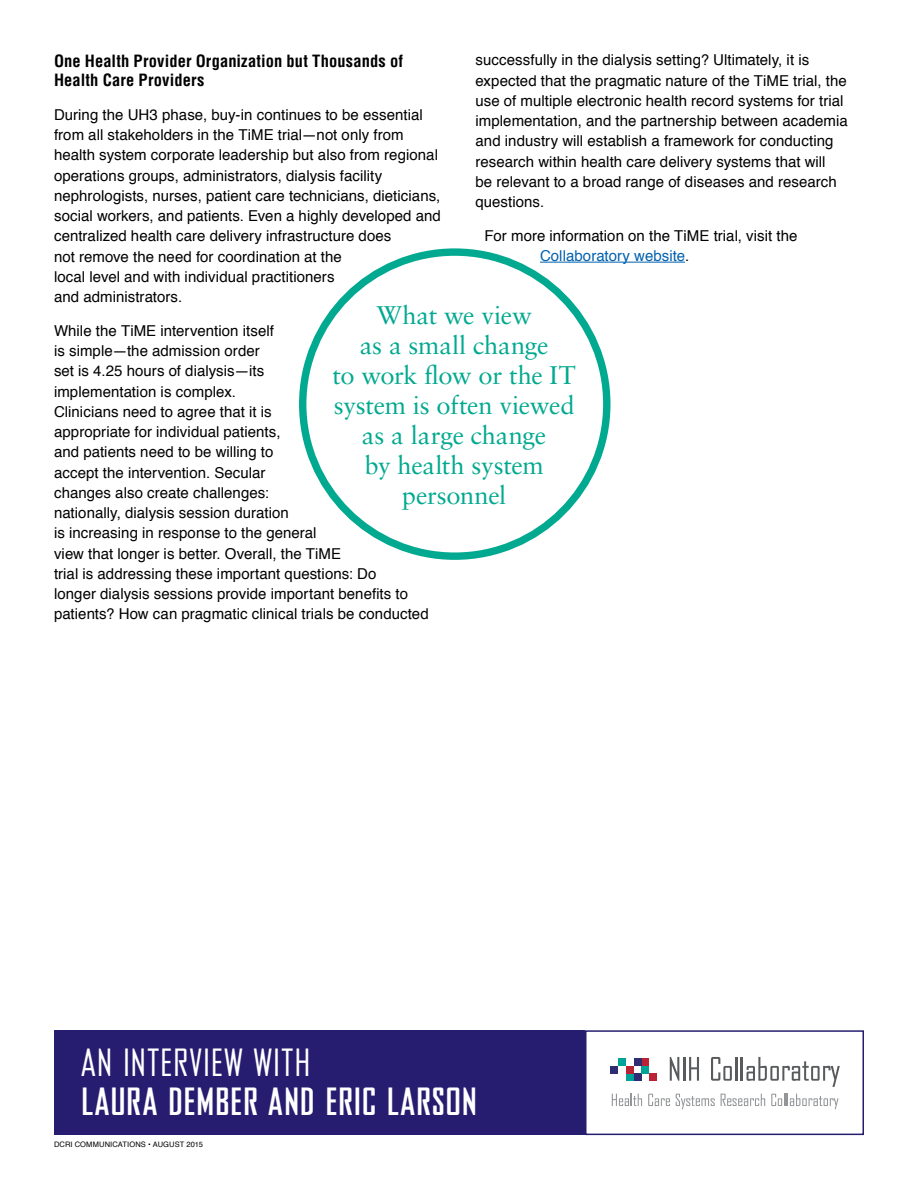
<style>
.page{position:relative;width:918px;height:1188px;background:#fff}
.page>*{position:absolute;margin:0;border:0;box-sizing:border-box;transform-origin:0 0}
.t1{font:700 36px "Bureau Agency";letter-spacing:.03em;color:#fff}
.t2{font:36px "Bureau Agency";letter-spacing:.04em;color:#fff}
.t3{font:25.5px/30px "Sabon";letter-spacing:-.01em;color:#00a98f;text-align:center}
.t4{font:700 condensed 16.5px/19.5px "Helvetica";letter-spacing:.01em;color:#000}
.t5{font:15px/20.2px "Helvetica";letter-spacing:.005em;color:#000}
.t6{font:7.5px "Helvetica";letter-spacing:.015em;color:#000}
.s1{color:#0060ae}
</style>
<div class="page">
<div style="left:54px;top:1030px;width:531px;height:105px;background:#271d70"></div>
<div style="left:585px;top:1030px;width:279px;height:105px;background:#fff;border:2px solid #271d70"></div>
<hr style="left:540px;top:262px;width:145px;height:1px;background:#0060ae">
<div style="left:299px;top:248px;width:311px;height:312px;border:7px solid #00a98f;border-radius:50%"></div>
<svg style="left:612px;top:1094px;width:30px;height:12px"></svg>
<svg style="left:648px;top:1094px;width:22px;height:12px"></svg>
<svg style="left:676px;top:1094px;width:39px;height:15px"></svg>
<svg style="left:721px;top:1094px;width:44px;height:12px"></svg>
<svg style="left:771px;top:1094px;width:68px;height:15px"></svg>
<div style="left:626px;top:1073px;width:8px;height:8px;background:#00a398"></div>
<div style="left:610px;top:1066px;width:8px;height:7px;background:#2e2d74"></div>
<div style="left:634px;top:1073px;width:7px;height:8px;background:#2e2d74"></div>
<div style="left:626px;top:1066px;width:8px;height:7px;background:#ba2335"></div>
<div style="left:641px;top:1058px;width:8px;height:8px;background:#ba2335"></div>
<div style="left:634px;top:1058px;width:7px;height:8px;background:#2e2d74"></div>
<div style="left:649px;top:1073px;width:8px;height:8px;background:#ba2335"></div>
<div style="left:618px;top:1058px;width:8px;height:8px;background:#00a398"></div>
<div style="left:641px;top:1066px;width:8px;height:7px;background:#00a398"></div>
<svg style="left:670px;top:1057px;width:9px;height:24px"></svg>
<hr style="left:683px;top:1057px;width:2px;height:24px;background:#585a5c">
<svg style="left:689px;top:1057px;width:10px;height:24px"></svg>
<svg style="left:711px;top:1057px;width:21px;height:24px"></svg>
<hr style="left:735px;top:1057px;width:2px;height:24px;background:#585a5c">
<hr style="left:741px;top:1057px;width:2px;height:24px;background:#585a5c">
<svg style="left:746px;top:1057px;width:94px;height:30px"></svg>
<p class="t4" style="left:54px;top:51px;width:351px">One Health Provider Organization but Thousands of<br>Health Care Providers</p>
<p class="t5" style="left:54px;top:105px;width:388px">During the UH3 phase, buy-in continues to be essential from all stakeholders in the TiME trial—not only from health system corporate leadership but also from regional operations groups, administrators, dialysis facility nephrologists, nurses, patient care technicians, dieticians, social workers, and patients. Even a highly developed and centralized health care delivery infrastructure does<br>not remove the need for coordination at the<br>local level and with individual practitioners<br>and administrators.</p>
<p class="t5" style="left:54px;top:321px;width:376px">While the TiME intervention itself<br>is simple—the admission order<br>set is 4.25 hours of dialysis—its<br>implementation is complex.<br>Clinicians need to agree that it is<br>appropriate for individual patients,<br>and patients need to be willing to<br>accept the intervention. Secular<br>changes also create challenges:<br>nationally, dialysis session duration<br>is increasing in response to the general<br>view that longer is better. Overall, the TiME<br>trial is addressing these important questions: Do<br>longer dialysis sessions provide important benefits to patients? How can pragmatic clinical trials be conducted</p>
<p class="t5" style="left:476px;top:50px;width:374px">successfully in the dialysis setting? Ultimately, it is expected that the pragmatic nature of the TiME trial, the use of multiple electronic health record systems for trial implementation, and the partnership between academia and industry will establish a framework for conducting research within health care delivery systems that will<br>be relevant to a broad range of diseases and research questions.</p>
<p class="t5" style="left:540px;top:226px;width:259px;text-indent:-56px">For more information on the TiME trial, visit the<br><span class="s1">Collaboratory website</span>.</p>
<h2 class="t3" style="left:333px;top:300px;width:245px">What we view<br>as a small change<br>to work flow or the IT system is often viewed as a large change<br>by health system personnel</h2>
<h1 class="t2" style="left:81px;top:1044px;width:231px">AN INTERVIEW WITH</h1>
<h1 class="t1" style="left:81px;top:1082px;width:397px">LAURA DEMBER AND ERIC LARSON</h1>
<p class="t6" style="left:54px;top:1139px;width:151px">DCRI COMMUNICATIONS • AUGUST 2015</p>
</div>
